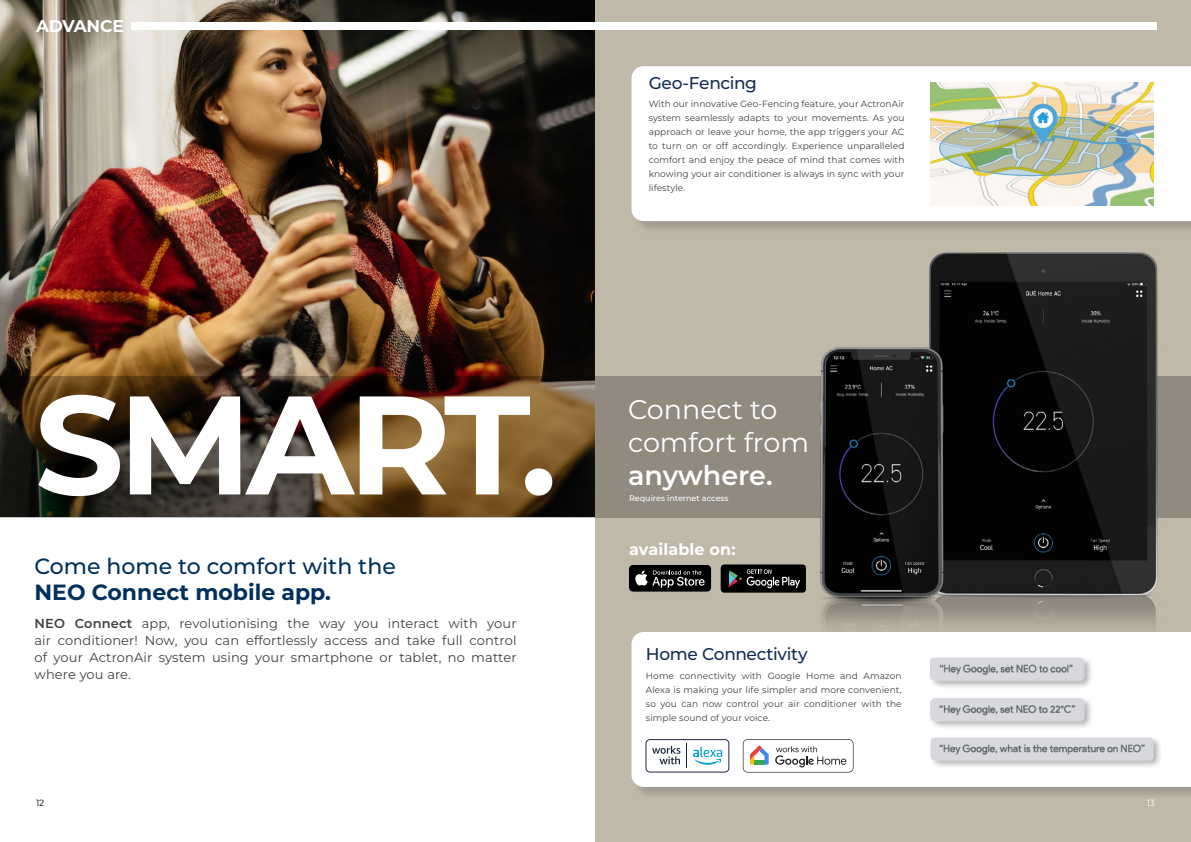
<style>
.page{position:relative;width:1191px;height:842px;background:#fff}
.page>*{position:absolute;margin:0;border:0;box-sizing:border-box;transform-origin:0 0}
.t1{font:700 140px "Montserrat";letter-spacing:-.04em;color:#fff}
.t2{font:27px/33px "Montserrat";color:#fff}
.t3{font:600 27px "Montserrat";color:#fff}
.t4{font:500 22px "Montserrat";color:#00305e}
.t5{font:700 22px "Montserrat";color:#00305e}
.t6{font:500 17px "Montserrat";letter-spacing:-.02em;color:#152d54}
.t7{font:700 17px "Montserrat";letter-spacing:-.015em;color:#fff}
.t8{font:700 16px "Montserrat";letter-spacing:.01em;color:#fff}
.t9{font:13px/17px "Montserrat";letter-spacing:.01em;color:#414042;text-align:justify}
.t10{font:9px/14px "Montserrat";letter-spacing:.01em;color:#414042;text-align:justify}
.t11{font:9px "Montserrat";color:#000}
.t12{font:9px "Montserrat";color:#fff}
.t13{font:500 8px "Montserrat";color:#fff}
.s1{font-weight:600}
</style>
<div class="page">
<img style="left:0;top:0;width:595px;height:376px">
<div style="left:595px;top:0;width:596px;height:842px;background:#c0b8a9"></div>
<div style="left:132px;top:22px;width:1024px;height:7px;background:#fff"></div>
<svg style="left:0;top:376px;width:773px;height:141px;background:#5e4d37"></svg>
<div style="left:632px;top:67px;width:559px;height:167px;background:#000;opacity:.15"></div>
<div style="left:631px;top:66px;width:560px;height:155px;background:#fff"></div>
<div style="left:632px;top:633px;width:559px;height:167px;background:#000;opacity:.15"></div>
<div style="left:631px;top:632px;width:560px;height:155px;background:#fff"></div>
<svg style="left:629px;top:564px;width:82px;height:28px;background:#313130"></svg>
<svg style="left:721px;top:565px;width:52px;height:27px"></svg>
<img style="left:773px;top:232px;width:418px;height:396px">
<svg style="left:645px;top:739px;width:84px;height:33px;background:#d5dfe5"></svg>
<svg style="left:743px;top:739px;width:110px;height:33px"></svg>
<div style="left:743px;top:740px;width:110px;height:32px;background:#fff;border-radius:4px"></div>
<svg style="left:750px;top:745px;width:18px;height:19px"></svg>
<svg style="left:775px;top:746px;width:71px;height:21px"></svg>
<div style="left:929px;top:656px;width:233px;height:114px;background:#000;opacity:.3"></div>
<img style="left:930px;top:657px;width:223px;height:103px">
<img style="left:931px;top:82px;width:222px;height:123px">
<h3 class="t7" style="left:36px;top:14px;width:89px">ADVANCE</h3>
<h3 class="t6" style="left:648px;top:71px;width:110px">Geo-Fencing</h3>
<p class="t10" style="left:648px;top:97px;width:257px">With our innovative Geo-Fencing feature, your ActronAir system seamlessly adapts to your movements. As you approach or leave your home, the app triggers your AC to turn on or off accordingly. Experience unparalleled comfort and enjoy the peace of mind that comes with knowing your air conditioner is always in sync with your lifestyle.</p>
<h1 class="t1" style="left:34px;top:351px;width:524px">SMART.</h1>
<h3 class="t4" style="left:34px;top:551px;width:363px">Come home to comfort with the</h3>
<h3 class="t5" style="left:34px;top:577px;width:298px">NEO Connect mobile app.</h3>
<h3 class="t9" style="left:34px;top:615px;width:483px"><span class="s1">NEO Connect</span> app, revolutionising the way you interact with your air conditioner! Now, you can effortlessly access and take full control of your ActronAir system using your smartphone or tablet, no matter where you are.</h3>
<p class="t11" style="left:36px;top:797px;width:10px">12</p>
<h2 class="t2" style="left:628px;top:393px;width:182px">Connect to comfort from</h2>
<h2 class="t3" style="left:628px;top:458px;width:146px">anywhere.</h2>
<p class="t13" style="left:629px;top:493px;width:101px">Requires internet access</p>
<h3 class="t8" style="left:629px;top:539px;width:108px">available on:</h3>
<h3 class="t6" style="left:646px;top:643px;width:163px">Home Connectivity</h3>
<p class="t10" style="left:646px;top:668px;width:257px">Home connectivity with Google Home and Amazon Alexa is making your life simpler and more convenient, so you can now control your air conditioner with the simple sound of your voice.</p>
<p class="t12" style="left:1146px;top:797px;width:10px">13</p>
</div>
